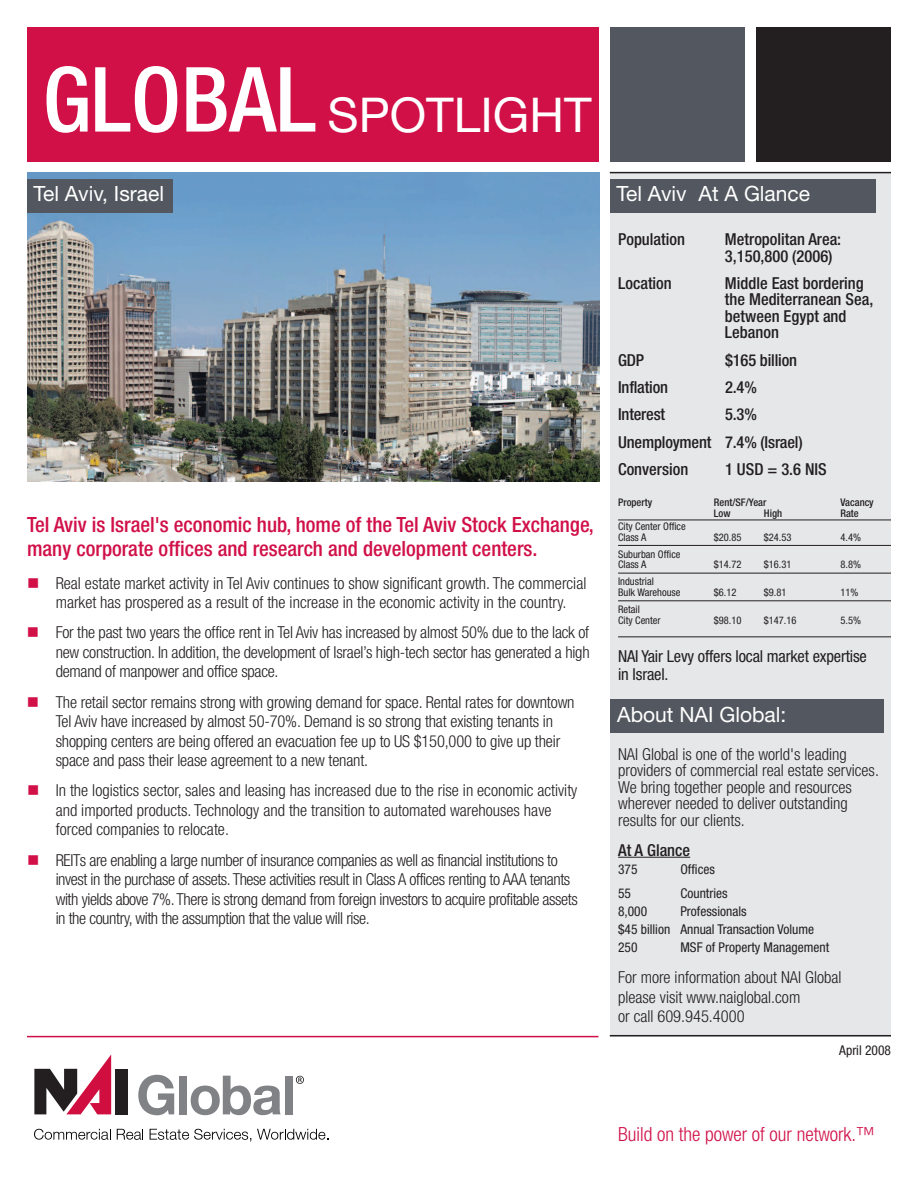
<style>
.page{position:relative;width:918px;height:1188px;background:#fff}
.page>*{position:absolute;margin:0;border:0;box-sizing:border-box;transform-origin:0 0}
.t1{font:48px "Helvetica Neue LT";color:#fff}
.t2{font:500 condensed 21px/24px "Helvetica Neue LT";color:#d11048}
.t3{font:21px "Helvetica Neue LT";color:#fff}
.t4{font:300 condensed 19.5px "Helvetica Neue LT";color:#d11048}
.t5{font:300 condensed 16.5px/19.5px "Helvetica Neue LT";letter-spacing:-.01em;color:#231f20}
.t6{font:500 condensed 16.5px/16.5px "Helvetica Neue LT";color:#231f20}
.t7{font:condensed 16.5px/18px "Helvetica Neue LT";letter-spacing:-.01em;color:#231f20}
.t8{font:condensed 13.5px/18px "Helvetica Neue LT";color:#231f20}
.t9{font:condensed 10.5px/10.5px "Helvetica Neue LT";color:#231f20}
.t10{font:500 condensed 10.5px "Helvetica Neue LT";color:#231f20}
.s1{font-weight:500;font-stretch:condensed;font-size:90px}
</style>
<div class="page">
<div style="left:27px;top:27px;width:572px;height:135px;background:#d11048"></div>
<div style="left:610px;top:173px;width:281px;height:864px;background:#e5e7e9"></div>
<div style="left:756px;top:27px;width:135px;height:135px;background:#231f20"></div>
<div style="left:610px;top:27px;width:135px;height:135px;background:#535860"></div>
<hr style="left:610px;top:172px;width:281px;height:1px;background:#231f20">
<hr style="left:610px;top:1035px;width:281px;height:1px;background:#231f20">
<img style="left:27px;top:172px;width:573px;height:309px">
<div style="left:27px;top:179px;width:146px;height:33px;background:#535860"></div>
<hr style="left:618px;top:520px;width:273px;height:1px;background:#231f20">
<hr style="left:618px;top:545px;width:273px;height:1px;background:#231f20">
<hr style="left:618px;top:573px;width:273px;height:1px;background:#231f20">
<hr style="left:618px;top:600px;width:273px;height:1px;background:#231f20">
<hr style="left:618px;top:636px;width:273px;height:1px;background:#231f20">
<hr style="left:618px;top:857px;width:72px;height:1px;background:#231f20">
<div style="left:611px;top:700px;width:273px;height:33px;background:#535860"></div>
<svg style="left:34px;top:1129px;width:77px;height:11px"></svg>
<svg style="left:117px;top:1129px;width:26px;height:11px"></svg>
<svg style="left:150px;top:1129px;width:101px;height:13px"></svg>
<svg style="left:257px;top:1129px;width:71px;height:11px"></svg>
<div style="left:116px;top:1069px;width:12px;height:45px;background:#231f20"></div>
<svg style="left:34px;top:1055px;width:77px;height:59px"></svg>
<svg style="left:138px;top:1075px;width:36px;height:40px"></svg>
<div style="left:179px;top:1076px;width:8px;height:38px;background:#808285"></div>
<svg style="left:191px;top:1076px;width:90px;height:39px"></svg>
<div style="left:285px;top:1076px;width:8px;height:38px;background:#808285"></div>
<svg style="left:296px;top:1076px;width:8px;height:8px"></svg>
<hr style="left:27px;top:1036px;width:571px;height:1px;background:#d11048">
<div style="left:610px;top:179px;width:266px;height:34px;background:#535860"></div>
<h1 class="t1" style="left:43px;top:86px;width:550px"><span class="s1">GLOBAL</span> SPOTLIGHT</h1>
<p class="t3" style="left:33px;top:181px;width:132px">Tel Aviv, Israel</p>
<p class="t2" style="left:27px;top:512px;width:569px">Tel Aviv is Israel's economic hub, home of the Tel Aviv Stock Exchange, many corporate offices and research and development centers.</p>
<p class="t5" style="left:56px;top:573px;width:532px">Real estate market activity in Tel Aviv continues to show significant growth. The commercial market has prospered as a result of the increase in the economic activity in the country.</p>
<p class="t5" style="left:56px;top:623px;width:536px;text-align:justify">For the past two years the office rent in Tel Aviv has increased by almost 50% due to the lack of new construction. In addition, the development of Israel’s high-tech sector has generated a high demand of manpower and office space.</p>
<p class="t5" style="left:56px;top:692px;width:520px">The retail sector remains strong with growing demand for space. Rental rates for downtown Tel Aviv have increased by almost 50-70%. Demand is so strong that existing tenants in shopping centers are being offered an evacuation fee up to US $150,000 to give up their space and pass their lease agreement to a new tenant.</p>
<p class="t5" style="left:56px;top:781px;width:523px">In the logistics sector, sales and leasing has increased due to the rise in economic activity and imported products. Technology and the transition to automated warehouses have forced companies to relocate.</p>
<p class="t5" style="left:56px;top:850px;width:524px">REITs are enabling a large number of insurance companies as well as financial institutions to invest in the purchase of assets. These activities result in Class A offices renting to AAA tenants with yields above 7%. There is strong demand from foreign investors to acquire profitable assets in the country, with the assumption that the value will rise.</p>
<p class="t3" style="left:616px;top:182px;width:195px">Tel Aviv At A Glance</p>
<p class="t6" style="left:618px;top:231px;width:68px">Population</p>
<p class="t6" style="left:725px;top:231px;width:118px">Metropolitan Area:<br>3,150,800 (2006)</p>
<p class="t6" style="left:618px;top:275px;width:55px">Location</p>
<p class="t6" style="left:725px;top:275px;width:150px">Middle East bordering the Mediterranean Sea, between Egypt and<br>Lebanon</p>
<p class="t6" style="left:618px;top:351px;width:27px">GDP</p>
<p class="t6" style="left:725px;top:351px;width:73px">$165 billion</p>
<p class="t6" style="left:618px;top:379px;width:51px">Inflation</p>
<p class="t6" style="left:725px;top:379px;width:33px">2.4%</p>
<p class="t6" style="left:618px;top:406px;width:49px">Interest</p>
<p class="t6" style="left:618px;top:401px;width:186px;line-height:27.3px;text-indent:107px">5.3%<br>Unemployment 7.4% (Israel)<br>Conversion</p>
<p class="t6" style="left:725px;top:461px;width:103px">1 USD = 3.6 NIS</p>
<p class="t10" style="left:618px;top:496px;width:36px">Property</p>
<p class="t10" style="left:714px;top:496px;width:54px">Rent/SF/Year</p>
<p class="t10" style="left:840px;top:496px;width:35px">Vacancy</p>
<p class="t10" style="left:714px;top:507px;width:18px">Low</p>
<p class="t10" style="left:764px;top:507px;width:20px">High</p>
<p class="t10" style="left:840px;top:507px;width:20px">Rate</p>
<p class="t9" style="left:618px;top:521px;width:69px">City Center Office<br>Class A</p>
<p class="t9" style="left:714px;top:532px;width:29px">$20.85</p>
<p class="t9" style="left:764px;top:532px;width:29px">$24.53</p>
<p class="t9" style="left:840px;top:532px;width:22px">4.4%</p>
<p class="t9" style="left:618px;top:549px;width:64px">Suburban Office<br>Class A</p>
<p class="t9" style="left:714px;top:559px;width:29px">$14.72</p>
<p class="t9" style="left:764px;top:559px;width:29px">$16.31</p>
<p class="t9" style="left:840px;top:559px;width:22px">8.8%</p>
<p class="t9" style="left:618px;top:576px;width:64px">Industrial<br>Bulk Warehouse</p>
<p class="t9" style="left:714px;top:587px;width:24px">$6.12</p>
<p class="t9" style="left:764px;top:587px;width:24px">$9.81</p>
<p class="t9" style="left:840px;top:587px;width:20px">11%</p>
<p class="t9" style="left:618px;top:604px;width:44px">Retail<br>City Center</p>
<p class="t9" style="left:714px;top:615px;width:29px">$98.10</p>
<p class="t9" style="left:764px;top:615px;width:34px">$147.16</p>
<p class="t9" style="left:840px;top:615px;width:22px">5.5%</p>
<p class="t7" style="left:618px;top:647px;width:250px">NAI Yair Levy offers local market expertise in Israel.</p>
<p class="t3" style="left:617px;top:702px;width:171px">About NAI Global:</p>
<p class="t5" style="left:618px;top:745px;width:262px;line-height:16.5px">NAI Global is one of the world's leading providers of commercial real estate services.<br>We bring together people and resources wherever needed to deliver outstanding results for our clients.</p>
<p class="t6" style="left:618px;top:841px;width:74px">At A Glance</p>
<p class="t8" style="left:618px;top:860px;width:21px">375</p>
<p class="t8" style="left:680px;top:860px;width:36px">Offices</p>
<p class="t8" style="left:618px;top:884px;width:14px">55</p>
<p class="t8" style="left:680px;top:884px;width:49px">Countries</p>
<p class="t8" style="left:618px;top:902px;width:31px">8,000</p>
<p class="t8" style="left:618px;top:902px;width:198px;text-indent:62px">Professionals<br>$45 billion Annual Transaction Volume<br>250</p>
<p class="t8" style="left:680px;top:938px;width:150px">MSF of Property Management</p>
<p class="t5" style="left:618px;top:967px;width:225px">For more information about NAI Global please visit www.naiglobal.com<br>or call 609.945.4000</p>
<p class="t8" style="left:839px;top:1041px;width:53px">April 2008</p>
<p class="t4" style="left:618px;top:1123px;width:259px">Build on the power of our network.™</p>
</div>
